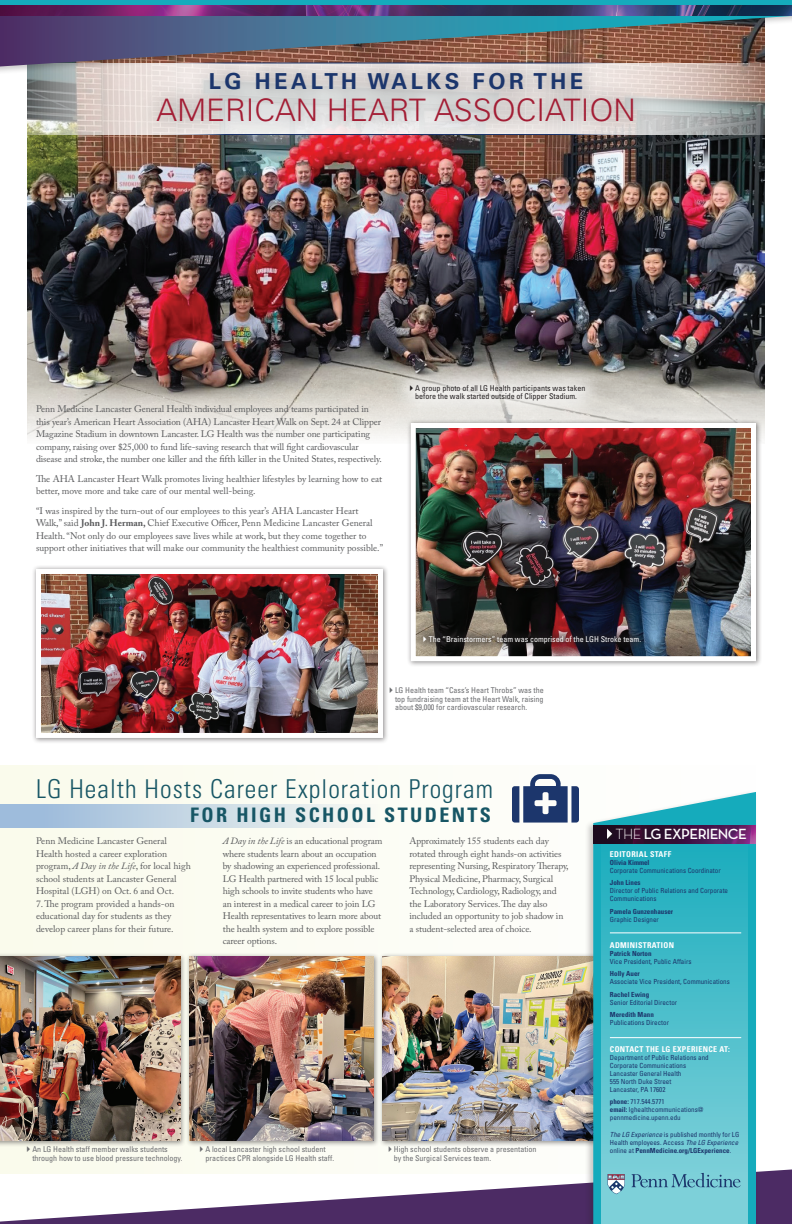
<style>
.page{position:relative;width:792px;height:1224px;background:#fff}
.page>*{position:absolute;margin:0;border:0;box-sizing:border-box;transform-origin:0 0}
.t1{font:300 31px "Univers LT Std";color:#a31e35}
.t2{font:300 condensed 26px "Univers LT Std";letter-spacing:.04em;color:#175665}
.t3{font:700 22px "Univers LT Std";letter-spacing:.16em;color:#1c366c}
.t4{font:700 condensed 20px "Univers LT Std";letter-spacing:.12em;color:#175665}
.t5{font:15px "Neutra Text Demi SC";letter-spacing:-.04em;color:#fff}
.t6{font:9.5px/12.5px "Adobe Caslon Pro";letter-spacing:-.01em;color:#57585a}
.t7{font:condensed 8px/8.5px "Univers LT Std";color:#6c6d70}
.t8{font:condensed 8px/8.5px "Univers LT Std";color:#231f20}
.t9{font:700 condensed 8px "Univers LT Std";letter-spacing:.04em;color:#fff}
.t10{font:condensed 8px "Univers LT Std";color:#fff}
.t11{font:condensed 7px/8px "Univers LT Std";color:#1c366c}
.t12{font:700 condensed 7px "Univers LT Std";color:#1c366c}
.s1{font-weight:700}
.s2{font-style:italic}
.s3{font-family:"Neutra Text Light SC"}
</style>
<div class="page">
<div style="left:0;top:765px;width:756px;height:409px;background:#fcfcf3"></div>
<img style="left:27px;top:135px;width:738px;height:308px">
<div style="left:378px;top:952px;width:249px;height:195px;background:#231f20;opacity:.5"></div>
<img style="left:382px;top:956px;width:202px;height:185px">
<svg style="left:27px;top:75px;width:738px;height:60px;background:#b9b3ae"></svg>
<div style="left:139px;top:53px;width:514px;height:88px;background:#231f20;opacity:.75"></div>
<div style="left:0;top:0;width:792px;height:75px;background:#231f20;opacity:.24"></div>
<svg style="left:0;top:15px;width:792px;height:52px;background:#6e6f7b"></svg>
<div style="left:0;top:0;width:792px;height:6px;background:#15abbc"></div>
<svg style="left:0;top:1169px;width:792px;height:55px"></svg>
<img style="left:0;top:6px;width:792px;height:9px">
<div style="left:584px;top:790px;width:174px;height:434px;background:#231f20;opacity:.24"></div>
<svg style="left:593px;top:792px;width:163px;height:432px;fill:#15abbc"></svg>
<div style="left:601px;top:823px;width:147px;height:401px;background:linear-gradient(to bottom,#18a8ba,#87d4dd)"></div>
<img style="left:593px;top:825px;width:163px;height:18px">
<div style="left:607px;top:828px;width:7px;height:13px;background:#231f20;opacity:.7"></div>
<svg style="left:607px;top:829px;width:5px;height:10px"></svg>
<svg style="left:631px;top:1173px;width:110px;height:14px;background:#66acc0"></svg>
<svg style="left:608px;top:1174px;width:17px;height:20px"></svg>
<hr style="left:610px;top:933px;width:131px;height:1px;background:#fff">
<hr style="left:610px;top:1037px;width:131px;height:1px;background:#fff">
<div style="left:185px;top:952px;width:195px;height:195px;background:#231f20;opacity:.5"></div>
<img style="left:190px;top:956px;width:184px;height:185px">
<div style="left:0;top:952px;width:187px;height:195px;background:#231f20;opacity:.5"></div>
<img style="left:0;top:956px;width:180px;height:185px">
<div style="left:407px;top:419px;width:355px;height:248px;background:#231f20;opacity:.5"></div>
<img style="left:417px;top:429px;width:333px;height:226px">
<div style="left:411px;top:423px;width:345px;height:238px;border:5px solid #fff"></div>
<div style="left:32px;top:565px;width:357px;height:179px;background:#231f20;opacity:.5"></div>
<img style="left:42px;top:575px;width:335px;height:157px">
<div style="left:36px;top:569px;width:347px;height:169px;border:5px solid #fff"></div>
<div style="left:414px;top:626px;width:236px;height:26px;background:#231f20;opacity:.87"></div>
<svg style="left:0;top:804px;width:345px;height:24px;background:#c2d4e4"></svg>
<svg style="left:512px;top:774px;width:67px;height:49px"></svg>
<div style="left:387px;top:361px;width:221px;height:63px;background:#fff;opacity:.75"></div>
<svg style="left:424px;top:636px;width:3px;height:6px"></svg>
<svg style="left:410px;top:385px;width:3px;height:6px"></svg>
<h3 class="t3" style="left:209px;top:68px;width:376px">LG HEALTH WALKS FOR THE</h3>
<h1 class="t1" style="left:156px;top:91px;width:481px">AMERICAN HEART ASSOCIATION</h1>
<p class="t6" style="left:36px;top:402px;width:347px">Penn Medicine Lancaster General Health individual employees and teams participated in this year’s American Heart Association (AHA) Lancaster Heart Walk on Sept. 24 at Clipper Magazine Stadium in downtown Lancaster. LG Health was the number one participating company, raising over $25,000 to fund life-saving research that will fight cardiovascular disease and stroke, the number one killer and the fifth killer in the United States, respectively.</p>
<p class="t6" style="left:36px;top:472px;width:348px">The AHA Lancaster Heart Walk promotes living healthier lifestyles by learning how to eat better, move more and take care of our mental well-being.</p>
<p class="t6" style="left:36px;top:504px;width:349px">“I was inspired by the turn-out of our employees to this year’s AHA Lancaster Heart Walk,” said <span class="s1">John J. Herman,</span> Chief Executive Officer, Penn Medicine Lancaster General Health. “Not only do our employees save lives while at work, but they come together to support other initiatives that will make our community the healthiest community possible.”</p>
<p class="t8" style="left:415px;top:384px;width:172px">A group photo of all LG Health participants was taken before the walk started outside of Clipper Stadium.</p>
<p class="t10" style="left:429px;top:634px;width:214px">The “Brainstormers” team was comprised of the LGH Stroke team.</p>
<p class="t7" style="left:395px;top:686px;width:150px;text-align:justify">LG Health team “Cass’s Heart Throbs” was the top fundraising team at the Heart Walk, raising about $9,000 for cardiovascular research.</p>
<h2 class="t2" style="left:36px;top:774px;width:459px">LG Health Hosts Career Exploration Program</h2>
<h3 class="t4" style="left:190px;top:803px;width:302px">FOR HIGH SCHOOL STUDENTS</h3>
<p class="t6" style="left:36px;top:835px;width:156px">Penn Medicine Lancaster General Health hosted a career exploration program, <span class="s2">A Day in the Life</span>, for local high school students at Lancaster General Hospital (LGH) on Oct. 6 and Oct.</p>
<p class="t6" style="left:36px;top:897px;width:140px">7. The program provided a hands-on educational day for students as they develop career plans for their future.</p>
<p class="t6" style="left:223px;top:835px;width:161px"><span class="s2">A Day in the Life</span> is an educational program where students learn about an occupation by shadowing an experienced professional.<br>LG Health partnered with 15 local public high schools to invite students who have an interest in a medical career to join LG Health representatives to learn more about the health system and to explore possible career options.</p>
<p class="t6" style="left:410px;top:835px;width:161px">Approximately 155 students each day rotated through eight hands-on activities representing Nursing, Respiratory Therapy, Physical Medicine, Pharmacy, Surgical Technology, Cardiology, Radiology, and the Laboratory Services. The day also included an opportunity to job shadow in a student-selected area of choice.</p>
<p class="t7" style="left:32px;top:1145px;width:152px">An LG Health staff member walks students through how to use blood pressure technology.</p>
<p class="t7" style="left:394px;top:1145px;width:144px">High school students observe a presentation by the Surgical Services team.</p>
<p class="t7" style="left:205px;top:1145px;width:130px">A local Lancaster high school student practices CPR alongside LG Health staff.</p>
<h3 class="t5" style="left:616px;top:825px;width:133px"><span class="s3">THE</span> LG EXPERIENCE</h3>
<p class="t9" style="left:610px;top:849px;width:63px">EDITORIAL STAFF</p>
<p class="t12" style="left:610px;top:858px;width:41px">Olivia Kimmel</p>
<p class="t11" style="left:610px;top:866px;width:112px">Corporate Communications Coordinator</p>
<p class="t12" style="left:610px;top:878px;width:32px">John Lines</p>
<p class="t11" style="left:610px;top:887px;width:120px">Director of Public Relations and Corporate<br>Communications</p>
<p class="t12" style="left:610px;top:907px;width:65px">Pamela Gunzenhauser</p>
<p class="t11" style="left:610px;top:915px;width:50px">Graphic Designer</p>
<p class="t9" style="left:610px;top:940px;width:66px">ADMINISTRATION</p>
<p class="t12" style="left:610px;top:949px;width:43px">Patrick Norton</p>
<p class="t11" style="left:610px;top:957px;width:83px">Vice President, Public Affairs</p>
<p class="t12" style="left:610px;top:970px;width:31px">Holly Auer</p>
<p class="t11" style="left:610px;top:978px;width:122px">Associate Vice President, Communications</p>
<p class="t12" style="left:610px;top:990px;width:41px">Rachel Ewing</p>
<p class="t11" style="left:610px;top:998px;width:69px">Senior Editorial Director</p>
<p class="t12" style="left:610px;top:1011px;width:45px">Meredith Mann</p>
<p class="t11" style="left:610px;top:1019px;width:61px">Publications Director</p>
<p class="t9" style="left:610px;top:1044px;width:121px">CONTACT THE LG EXPERIENCE AT:</p>
<p class="t11" style="left:610px;top:1053px;width:100px">Department of Public Relations and<br>Corporate Communications<br>Lancaster General Health<br>555 North Duke Street<br>Lancaster, PA 17602</p>
<p class="t11" style="left:610px;top:1097px;width:95px"><span class="s1">phone:</span> 717.544.5771<br><span class="s1">email:</span> lghealthcommunications@ pennmedicine.upenn.edu</p>
<p class="t11" style="left:610px;top:1130px;width:131px"><span class="s2">The LG Experience</span> is published monthly for LG<br>Health employees. Access <span class="s2">The LG Experience </span>online at <span class="s1">PennMedicine.org/LGExperience</span>.</p>
</div>
